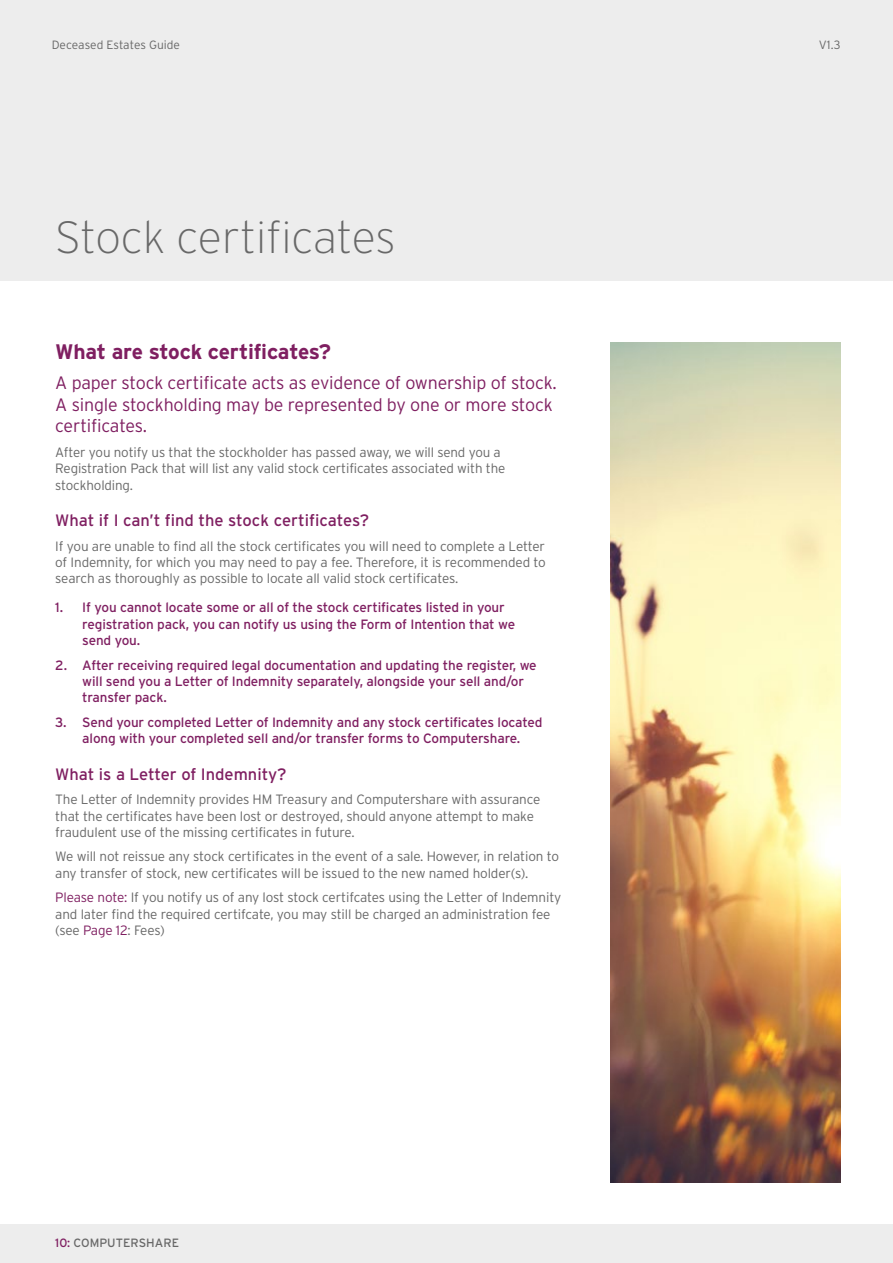
<style>
.page{position:relative;width:893px;height:1263px;background:#fff}
.page>*{position:absolute;margin:0;border:0;box-sizing:border-box;transform-origin:0 0}
.t1{font:200 45px "Interstate";color:#686868}
.t2{font:700 21px "Interstate";letter-spacing:-.01em;color:#7f1f61}
.t3{font:300 18px/21.6px "Interstate";letter-spacing:-.01em;color:#7f1f61}
.t4{font:16.5px "Interstate";color:#7f1f61}
.t5{font:300 13.5px/16.2px "Interstate";letter-spacing:-.01em;color:#686868}
.t6{font:13.5px/16.2px "Interstate";letter-spacing:-.01em;color:#7f1f61}
.t7{font:300 12px "Interstate";color:#686868}
.t8{font:12px "Interstate";color:#686868}
.s1{color:#7f1f61}
</style>
<div class="page">
<div style="left:0;top:1225px;width:893px;height:38px;background:#ededed"></div>
<div style="left:0;top:0;width:893px;height:281px;background:#ededed"></div>
<img style="left:610px;top:342px;width:230px;height:840px">
<p class="t7" style="left:52px;top:38px;width:130px">Deceased Estates Guide</p>
<p class="t7" style="left:819px;top:38px;width:23px">V1.3</p>
<h1 class="t1" style="left:55px;top:213px;width:342px">Stock certificates</h1>
<h2 class="t2" style="left:55px;top:340px;width:277px">What are stock certificates?</h2>
<h3 class="t3" style="left:55px;top:372px;width:503px">A paper stock certificate acts as evidence of ownership of stock.<br>A single stockholding may be represented by one or more stock certificates.</h3>
<p class="t5" style="left:55px;top:444px;width:452px">After you notify us that the stockholder has passed away, we will send you a<br>Registration Pack that will list any valid stock certificates associated with the stockholding.</p>
<p class="t4" style="left:55px;top:511px;width:315px">What if I can’t find the stock certificates?</p>
<p class="t5" style="left:55px;top:538px;width:492px;text-align:justify">If you are unable to find all the stock certificates you will need to complete a Letter of Indemnity, for which you may need to pay a fee. Therefore, it is recommended to search as thoroughly as possible to locate all valid stock certificates.</p>
<p class="t6" style="left:82px;top:599px;width:434px;text-indent:-27px">1. If you cannot locate some or all of the stock certificates listed in your registration pack, you can notify us using the Form of Intention that we send you.</p>
<p class="t6" style="left:82px;top:657px;width:456px;text-indent:-27px">2. After receiving required legal documentation and updating the register, we will send you a Letter of Indemnity separately, alongside your sell and/or transfer pack.</p>
<p class="t6" style="left:55px;top:714px;width:489px;text-align:center">3. Send your completed Letter of Indemnity and any stock certificates located along with your completed sell and/or transfer forms to Computershare.</p>
<p class="t4" style="left:55px;top:765px;width:233px">What is a Letter of Indemnity?</p>
<p class="t5" style="left:55px;top:791px;width:487px">The Letter of Indemnity provides HM Treasury and Computershare with assurance that the certificates have been lost or destroyed, should anyone attempt to make fraudulent use of the missing certificates in future.</p>
<p class="t5" style="left:55px;top:848px;width:505px">We will not reissue any stock certificates in the event of a sale. However, in relation to any transfer of stock, new certificates will be issued to the new named holder(s).</p>
<p class="t5" style="left:55px;top:889px;width:507px"><span class="s1">Please note:</span> If you notify us of any lost stock certifcates using the Letter of Indemnity and later find the required certifcate, you may still be charged an administration fee (see <span class="s1">Page 12</span>: Fees)</p>
<p class="t8" style="left:55px;top:1236px;width:125px"><span class="s1">10:</span> COMPUTERSHARE</p>
</div>
